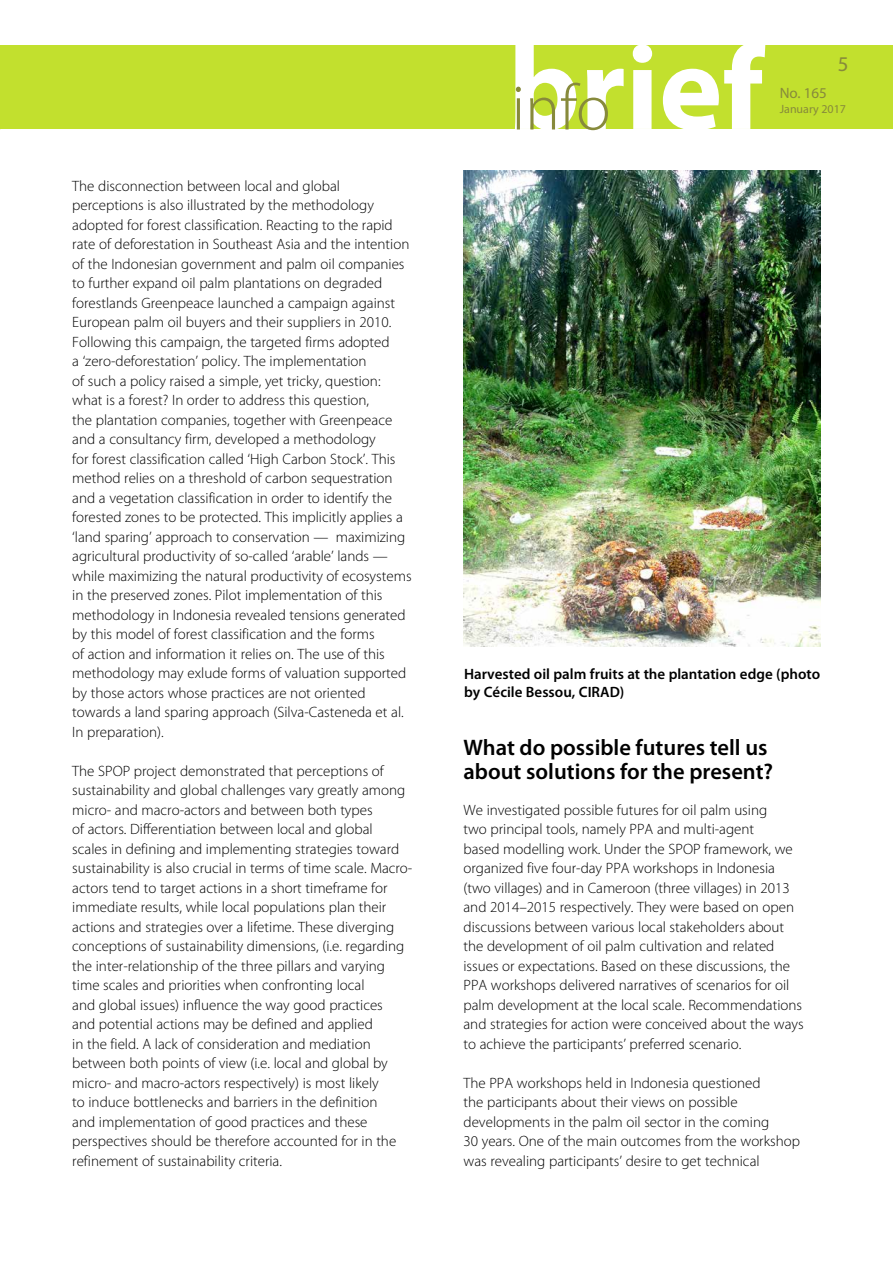
<style>
.page{position:relative;width:893px;height:1263px;background:#fff}
.page>*{position:absolute;margin:0;border:0;box-sizing:border-box;transform-origin:0 0}
.t1{font:600 22.5px/24px "Myriad Pro";color:#000}
.t2{font:21px "Myriad Pro";color:#878a3b}
.t3{font:300 15px/19.5px "Myriad Pro";color:#000}
.t4{font:600 15px/18px "Myriad Pro";color:#000}
.t5{font:15px "Myriad Pro";color:#878a3b}
.t6{font:12px "Myriad Pro";color:#878a3b}
</style>
<div class="page">
<div style="left:0;top:45px;width:893px;height:84px;background:#c2e02e"></div>
<img style="left:463px;top:170px;width:358px;height:476px">
<svg style="left:515px;top:45px;width:250px;height:85px"></svg>
<p class="t3" style="left:72px;top:176px;width:341px">The disconnection between local and global perceptions is also illustrated by the methodology adopted for forest classification. Reacting to the rapid rate of deforestation in Southeast Asia and the intention of the Indonesian government and palm oil companies to further expand oil palm plantations on degraded forestlands Greenpeace launched a campaign against European palm oil buyers and their suppliers in 2010.<br>Following this campaign, the targeted firms adopted<br>a ‘zero-deforestation’ policy. The implementation<br>of such a policy raised a simple, yet tricky, question: what is a forest? In order to address this question,<br>the plantation companies, together with Greenpeace and a consultancy firm, developed a methodology<br>for forest classification called ‘High Carbon Stock’. This method relies on a threshold of carbon sequestration and a vegetation classification in order to identify the forested zones to be protected. This implicitly applies a ‘land sparing’ approach to conservation — maximizing agricultural productivity of so-called ‘arable’ lands — while maximizing the natural productivity of ecosystems in the preserved zones. Pilot implementation of this methodology in Indonesia revealed tensions generated by this model of forest classification and the forms<br>of action and information it relies on. The use of this methodology may exlude forms of valuation supported by those actors whose practices are not oriented towards a land sparing approach (Silva-Casteneda et al.<br>In preparation).</p>
<p class="t3" style="left:72px;top:761px;width:342px">The SPOP project demonstrated that perceptions of sustainability and global challenges vary greatly among micro- and macro-actors and between both types<br>of actors. Differentiation between local and global<br>scales in defining and implementing strategies toward sustainability is also crucial in terms of time scale. Macro&shy;actors tend to target actions in a short timeframe for immediate results, while local populations plan their actions and strategies over a lifetime. These diverging conceptions of sustainability dimensions, (i.e. regarding the inter-relationship of the three pillars and varying time scales and priorities when confronting local<br>and global issues) influence the way good practices<br>and potential actions may be defined and applied<br>in the field. A lack of consideration and mediation between both points of view (i.e. local and global by micro- and macro-actors respectively) is most likely<br>to induce bottlenecks and barriers in the definition<br>and implementation of good practices and these perspectives should be therefore accounted for in the refinement of sustainability criteria.</p>
<h2 class="t2" style="left:838px;top:51px;width:12px">5</h2>
<p class="t5" style="left:780px;top:84px;width:49px">No. 164</p>
<p class="t6" style="left:780px;top:102px;width:68px">January 2017</p>
<p class="t5" style="left:819px;top:84px;width:9px">5</p>
<p class="t4" style="left:464px;top:665px;width:357px">Harvested oil palm fruits at the plantation edge (Photo by Cécile Bessou, Cirad)</p>
<p class="t4" style="left:781px;top:665px;width:10px">p</p>
<p class="t4" style="left:588px;top:683px;width:38px">IRAD)</p>
<h1 class="t1" style="left:463px;top:735px;width:311px">What do possible futures tell us about solutions for the present?</h1>
<p class="t3" style="left:463px;top:800px;width:342px">We investigated possible futures for oil palm using<br>two principal tools, namely PPA and multi-agent<br>based modelling work. Under the SPOP framework, we organized five four-day PPA workshops in Indonesia (two villages) and in Cameroon (three villages) in 2013 and 2014–2015 respectively. They were based on open discussions between various local stakeholders about the development of oil palm cultivation and related issues or expectations. Based on these discussions, the PPA workshops delivered narratives of scenarios for oil palm development at the local scale. Recommendations and strategies for action were conceived about the ways to achieve the participants’ preferred scenario.</p>
<p class="t3" style="left:463px;top:1073px;width:338px">The PPA workshops held in Indonesia questioned<br>the participants about their views on possible developments in the palm oil sector in the coming<br>30 years. One of the main outcomes from the workshop was revealing participants’ desire to get technical</p>
</div>
